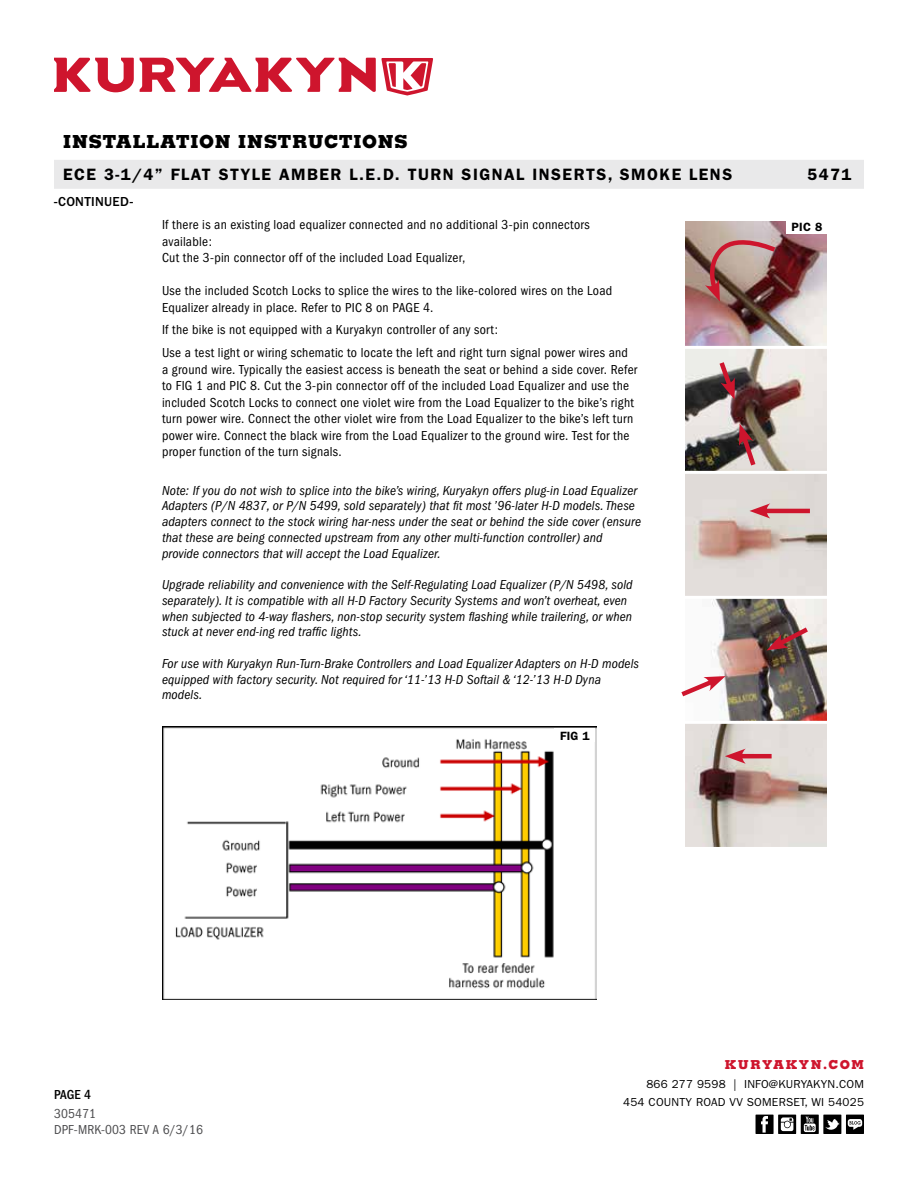
<style>
.page{position:relative;width:918px;height:1188px;background:#fff}
.page>*{position:absolute;margin:0;border:0;box-sizing:border-box;transform-origin:0 0}
.t1{font:800 18px "Memphis";letter-spacing:.04em;color:#000}
.t2{font:600 16.5px "Franklin Gothic";letter-spacing:.09em;color:#000}
.t3{font:italic condensed 13.5px/15.8px "Franklin Gothic";letter-spacing:.01em;color:#000}
.t4{font:condensed 13.5px/16.5px "Franklin Gothic";letter-spacing:.02em;color:#000}
.t5{font:condensed 13.5px/15.8px "Franklin Gothic";letter-spacing:.01em;color:#4d4d4f}
.t6{font:500 13.5px "Franklin Gothic";letter-spacing:.025em;color:#000}
.t7{font:500 condensed 13.5px "Franklin Gothic";color:#000}
.t8{font:800 12.3px "Memphis";letter-spacing:.12em;color:#ce152d}
.t9{font:600 12px "Franklin Gothic";letter-spacing:.02em;color:#000}
.t10{font:11.7px/18px "Franklin Gothic";letter-spacing:.02em;color:#000;text-align:right}
</style>
<div class="page">
<svg style="left:54px;top:58px;width:379px;height:38px"></svg>
<div style="left:54px;top:160px;width:810px;height:29px;background:#e9e9ea"></div>
<div style="left:846px;top:1115px;width:18px;height:19px;background:#000"></div>
<svg style="left:848px;top:1119px;width:14px;height:11px"></svg>
<svg style="left:778px;top:1115px;width:18px;height:19px"></svg>
<svg style="left:781px;top:1117px;width:12px;height:14px"></svg>
<div style="left:756px;top:1115px;width:18px;height:19px;background:#000"></div>
<svg style="left:761px;top:1116px;width:7px;height:17px"></svg>
<svg style="left:801px;top:1115px;width:18px;height:19px"></svg>
<svg style="left:804px;top:1117px;width:12px;height:15px"></svg>
<div style="left:823px;top:1115px;width:18px;height:19px;background:#000"></div>
<svg style="left:825px;top:1119px;width:15px;height:11px"></svg>
<img style="left:685px;top:221px;width:142px;height:123px">
<div style="left:648px;top:215px;width:216px;height:132px;border:2px solid #fff"></div>
<img style="left:685px;top:350px;width:142px;height:497px">
<div style="left:648px;top:347px;width:216px;height:125px;border:2px solid #fff"></div>
<div style="left:648px;top:472px;width:216px;height:125px;border:2px solid #fff"></div>
<div style="left:648px;top:597px;width:216px;height:125px;border:2px solid #fff"></div>
<img style="left:162px;top:727px;width:435px;height:272px">
<div style="left:555px;top:728px;width:40px;height:14px;background:#fff"></div>
<div style="left:787px;top:220px;width:40px;height:13px;background:#fff"></div>
<svg style="left:699px;top:233px;width:80px;height:68px;background:#a07670"></svg>
<svg style="left:716px;top:357px;width:20px;height:43px"></svg>
<svg style="left:738px;top:424px;width:21px;height:46px"></svg>
<hr style="left:762px;top:509px;width:48px;height:4px;background:#ce152d">
<svg style="left:749px;top:503px;width:21px;height:16px"></svg>
<svg style="left:767px;top:623px;width:46px;height:28px"></svg>
<svg style="left:681px;top:675px;width:45px;height:25px"></svg>
<hr style="left:738px;top:754px;width:34px;height:4px;background:#ce152d">
<svg style="left:725px;top:749px;width:21px;height:15px"></svg>
<h1 class="t1" style="left:63px;top:130px;width:346px">INSTALLATION INSTRUCTIONS</h1>
<p class="t2" style="left:63px;top:165px;width:671px">ECE 3-1/4” FLAT STYLE AMBER L.E.D. TURN SIGNAL INSERTS, SMOKE LENS</p>
<p class="t2" style="left:807px;top:165px;width:46px">5471</p>
<p class="t6" style="left:54px;top:194px;width:81px">-CONTINUED-</p>
<p class="t4" style="left:162px;top:216px;width:429px">If there is an existing load equalizer connected and no additional 3-pin connectors available:<br>Cut the 3-pin connector off of the included Load Equalizer,</p>
<p class="t4" style="left:162px;top:282px;width:452px">Use the included Scotch Locks to splice the wires to the like-colored wires on the Load<br>Equalizer already in place. Refer to PIC 8 on PAGE 4.</p>
<p class="t4" style="left:162px;top:319px;width:468px;line-height:23px">If the bike is not equipped with a Kuryakyn controller of any sort:<br>Use a test light or wiring schematic to locate the left and right turn signal power wires and</p>
<p class="t4" style="left:162px;top:361px;width:477px">a ground wire. Typically the easiest access is beneath the seat or behind a side cover. Refer to FIG 1 and PIC 8. Cut the 3-pin connector off of the included Load Equalizer and use the included Scotch Locks to connect one violet wire from the Load Equalizer to the bike’s right turn power wire. Connect the other violet wire from the Load Equalizer to the bike’s left turn power wire. Connect the black wire from the Load Equalizer to the ground wire. Test for the proper function of the turn signals.</p>
<p class="t3" style="left:162px;top:482px;width:481px">Note: If you do not wish to splice into the bike’s wiring, Kuryakyn offers plug-in Load Equalizer Adapters (P/N 4837, or P/N 5499, sold separately) that fit most ’96-later H-D models. These adapters connect to the stock wiring har-ness under the seat or behind the side cover (ensure that these are being connected upstream from any other multi-function controller) and provide connectors that will accept the Load Equalizer.</p>
<p class="t3" style="left:162px;top:577px;width:472px">Upgrade reliability and convenience with the Self-Regulating Load Equalizer (P/N 5498, sold separately). It is compatible with all H-D Factory Security Systems and won’t overheat, even when subjected to 4-way flashers, non-stop security system flashing while trailering, or when stuck at never end-ing red traffic lights.</p>
<p class="t3" style="left:162px;top:656px;width:479px">For use with Kuryakyn Run-Turn-Brake Controllers and Load Equalizer Adapters on H-D models equipped with factory security. Not required for ‘11-’13 H-D Softail &amp; ‘12-’13 H-D Dyna models.</p>
<p class="t9" style="left:560px;top:728px;width:31px">FIG 1</p>
<p class="t9" style="left:792px;top:220px;width:32px">PIC 8</p>
<p class="t8" style="left:725px;top:1057px;width:141px">KURYAKYN.COM</p>
<p class="t7" style="left:54px;top:1087px;width:39px">PAGE 4</p>
<p class="t5" style="left:54px;top:1106px;width:150px">305471<br>DPF-MRK-003 REV A 6/3/16</p>
<p class="t10" style="left:623px;top:1076px;width:242px">866 277 9598 | INFO@KURYAKYN.COM<br>454 COUNTY ROAD VV SOMERSET, WI 54025</p>
</div>
